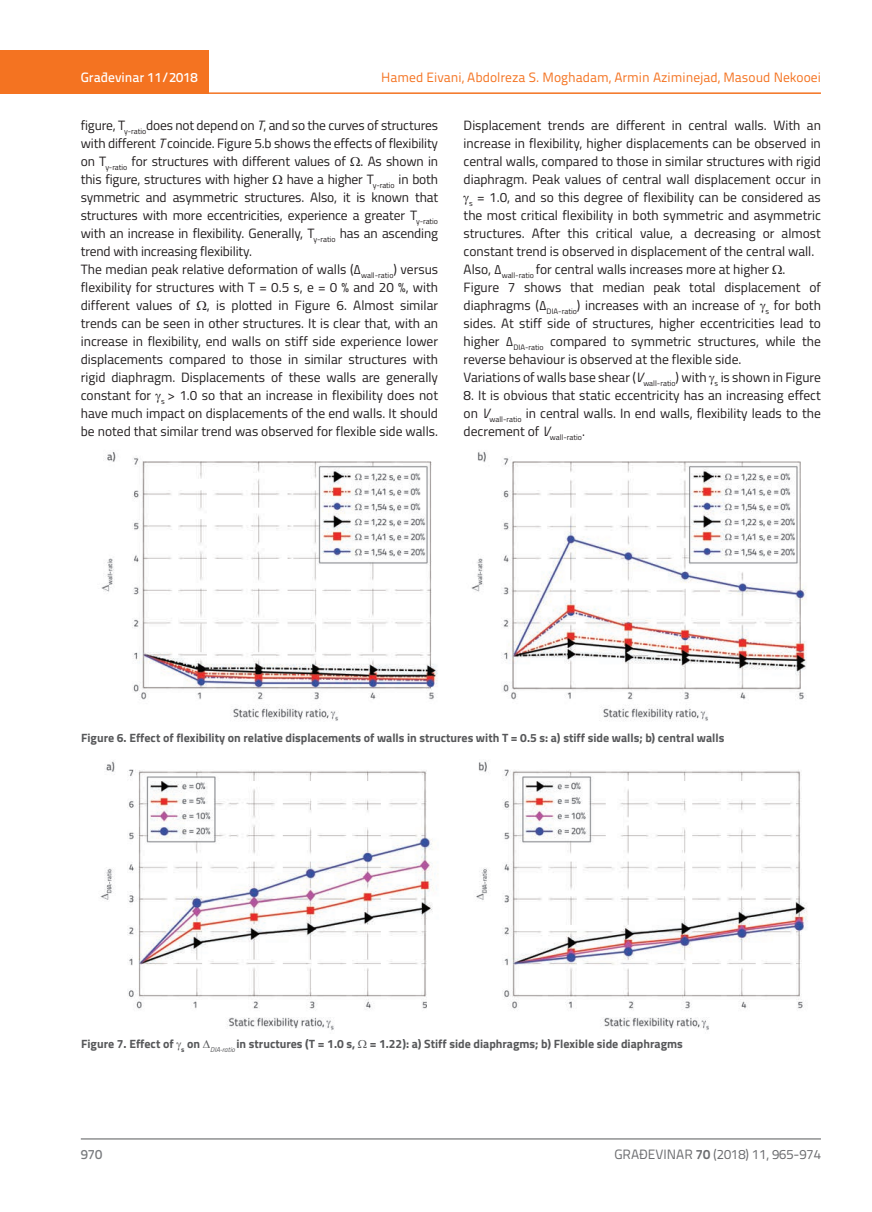
<style>
.page{position:relative;width:872px;height:1212px;background:#fff}
.page>*{position:absolute;margin:0;border:0;box-sizing:border-box;transform-origin:0 0}
.t1{font:13.5px/18px "Titillium";color:#231f20;text-align:justify}
.t2{font:13.5px "Titillium Text 22 L";color:#f47321}
.t3{font:13.5px "Titillium Text 22 L";color:#6c6d70}
.t4{font:500 13.5px "Titillium Text 22 L";color:#fff}
.t5{font:500 13.5px "Titillium Text 22 L";color:#787a7d}
.t6{font:700 12px "Titillium";color:#57585a}
.s1{font-style:italic}
.s2{font-weight:700}
</style>
<div class="page">
<div style="left:0;top:50px;width:208px;height:44px;background:#f47321"></div>
<hr style="left:0;top:92px;width:821px;height:2px;background:#f47321">
<hr style="left:81px;top:1139px;width:740px;height:1px;background:#57585a">
<img style="left:101px;top:452px;width:706px;height:269px">
<img style="left:100px;top:760px;width:708px;height:271px">
<p class="t2" style="left:381px;top:68px;width:441px">Hamed Eivani, Abdolreza S. Moghadam, Armin Aziminejad, Masoud Nekooei</p>
<p class="t1" style="left:81px;top:115px;width:359px">figure, T<sub>y-ratio</sub>does not depend on <span class="s1">T</span>, and so the curves of structures with different <span class="s1">T</span> coincide. Figure 5.b shows the effects of flexibility on T<sub>y-ratio</sub> for structures with different values of . As shown in this figure, structures with higher</p>
<p class="t4" style="left:81px;top:67px;width:118px">Građevinar 11/2018</p>
<p class="t1" style="left:463px;top:115px;width:359px">Displacement trends are different in central walls. With an</p>
<p class="t1" style="left:463px;top:133px;width:359px">increase in flexibility, higher displacements can be observed in</p>
<p class="t1" style="left:463px;top:151px;width:359px">central walls, compared to those in similar structures with rigid</p>
<p class="t1" style="left:463px;top:169px;width:359px">diaphragm. Peak values of central wall displacement occur in</p>
<p class="t1" style="left:469px;top:187px;width:353px"><sub>s</sub> = 1.0, and so this degree of flexibility can be considered as</p>
<p class="t1" style="left:463px;top:205px;width:359px">the most critical flexibility in both symmetric and asymmetric</p>
<p class="t1" style="left:463px;top:223px;width:359px">structures. After this critical value, a decreasing or almost</p>
<p class="t1" style="left:463px;top:241px;width:352px">constant trend is observed in displacement of the central wall.</p>
<p class="t1" style="left:463px;top:259px;width:323px">Also, Δ<sub>wall-ratio</sub> for central walls increases more at higher .</p>
<p class="t1" style="left:463px;top:277px;width:359px">Figure 7 shows that median peak total displacement of</p>
<p class="t1" style="left:463px;top:295px;width:359px">diaphragms (Δ<sub>DIA-ratio</sub>) increases with an increase of <sub>s</sub> for both</p>
<p class="t1" style="left:463px;top:313px;width:359px">sides. At stiff side of structures, higher eccentricities lead to</p>
<p class="t1" style="left:463px;top:331px;width:359px">higher Δ<sub>DIA-ratio</sub> compared to symmetric structures, while the</p>
<p class="t1" style="left:463px;top:349px;width:279px">reverse behaviour is observed at the flexible side.</p>
<p class="t1" style="left:463px;top:367px;width:359px">Variations of walls base shear (<span class="s1">V</span><sub>wall-ratio</sub>) with <sub>s</sub> is shown in Figure</p>
<p class="t1" style="left:463px;top:385px;width:359px">8. It is obvious that static eccentricity has an increasing effect on <span class="s1">V</span><sub>wall-ratio</sub> in central walls. In end walls, flexibility leads to the decrement of <span class="s1">V</span><sub>wall-ratio</sub>.</p>
<p class="t1" style="left:81px;top:169px;width:359px;text-align:left;text-indent:206px">have a higher T<sub>y-ratio</sub> in both symmetric and asymmetric structures. Also, it is known that structures with more eccentricities, experience a greater T<sub>y-ratio </sub>with an increase in flexibility. Generally, T<sub>y-ratio</sub> has an ascending trend with increasing flexibility.<br>The median peak relative deformation of walls (Δ<sub>wall-ratio</sub>) versus flexibility for structures with T = 0.5 s, e = 0 % and 20 %, with different values of , is plotted in Figure 6. Almost similar trends can be seen in other structures. It is clear that, with an increase in flexibility, end walls on stiff side experience lower displacements compared to those in similar structures with rigid diaphragm. Displacements of these walls are generally constant for <sub>s</sub> &gt; 1.0 so that an increase in flexibility does not have much impact on displacements of the end walls. It should be noted that similar trend was observed for flexible side walls.</p>
<p class="t6" style="left:81px;top:729px;width:645px">Figure 6. Effect of flexibility on relative displacements of walls in structures with T = 0.5 s: a) stiff side walls; b) central walls</p>
<p class="t6" style="left:81px;top:1035px;width:603px">Figure 7. Effect of <sub>s</sub> on <sub>DIA-ratio</sub> in structures (T = 1.0 s, = 1.22): a) Stiff side diaphragms; b) Flexible side diaphragms</p>
<p class="t5" style="left:81px;top:1144px;width:23px">970</p>
<p class="t3" style="left:614px;top:1144px;width:208px">GRAĐEVINAR <span class="s2">70</span> (2018) 11, 965-974</p>
</div>
